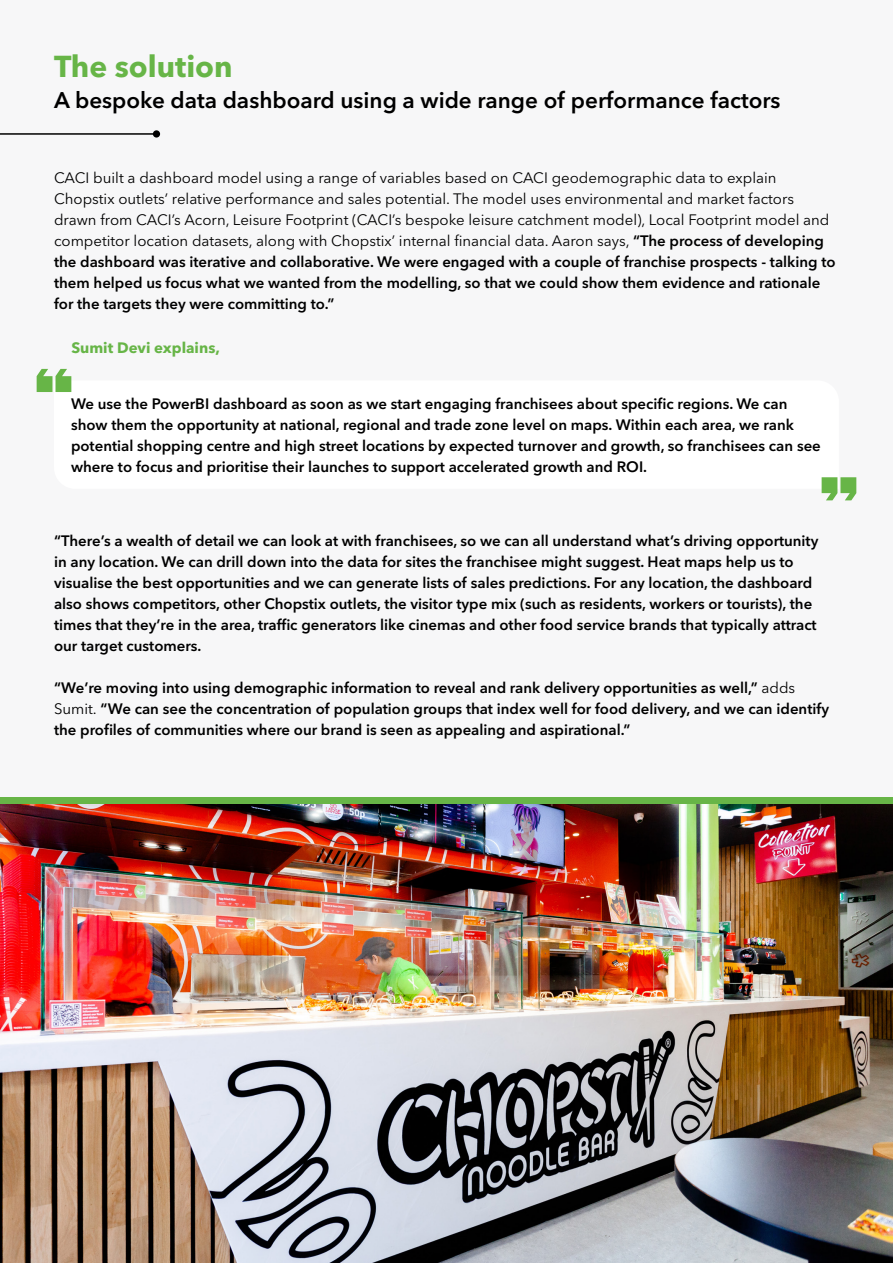
<style>
.page{position:relative;width:893px;height:1263px;background:#f7f7f8}
.page>*{position:absolute;margin:0;border:0;box-sizing:border-box;transform-origin:0 0}
.t1{font:700 30px "Avenir Next LT Pro";color:#67b547}
.t2{font:600 22.5px "Avenir Next LT Pro";color:#000}
.t3{font:600 15px/21px "Avenir Next LT Pro";color:#000}
.t4{font:15px/21px "Avenir Next LT Pro";color:#000}
.t5{font:700 15px "Avenir Next LT Pro";color:#67b547}
.s1{font-weight:600}
.s2{font-weight:400}
</style>
<div class="page">
<img style="left:0;top:804px;width:893px;height:459px">
<hr style="left:0;top:133px;width:156px;height:2px;background:#000">
<div style="left:153px;top:130px;width:7px;height:8px;background:#000;border-radius:50%"></div>
<div style="left:0;top:798px;width:893px;height:6px;background:#67b547"></div>
<svg style="left:37px;top:369px;width:34px;height:23px"></svg>
<svg style="left:822px;top:477px;width:34px;height:23px"></svg>
<h1 class="t1" style="left:54px;top:48px;width:180px">The solution</h1>
<h2 class="t2" style="left:54px;top:86px;width:728px">A bespoke data dashboard using a wide range of performance factors</h2>
<p class="t4" style="left:54px;top:167px;width:783px">CACI built a dashboard model using a range of variables based on CACI geodemographic data to explain Chopstix outlets’ relative performance and sales potential. The model uses environmental and market factors drawn from CACI’s Acorn, Leisure Footprint (CACI’s bespoke leisure catchment model), Local Footprint model and competitor location datasets, along with Chopstix’ internal financial data. Aaron says, <span class="s1">“The process of developing the dashboard was iterative and collaborative. We were engaged with a couple of franchise prospects - talking to them helped us focus what we wanted from the modelling, so that we could show them evidence and rationale for the targets they were committing to.”</span></p>
<p class="t5" style="left:71px;top:339px;width:150px">Sumit Devi explains,</p>
<p class="t3" style="left:71px;top:393px;width:751px">We use the PowerBI dashboard as soon as we start engaging franchisees about specific regions. We can show them the opportunity at national, regional and trade zone level on maps. Within each area, we rank potential shopping centre and high street locations by expected turnover and growth, so franchisees can see where to focus and prioritise their launches to support accelerated growth and ROI.</p>
<p class="t3" style="left:54px;top:530px;width:766px">“There’s a wealth of detail we can look at with franchisees, so we can all understand what’s driving opportunity in any location. We can drill down into the data for sites the franchisee might suggest. Heat maps help us to visualise the best opportunities and we can generate lists of sales predictions. For any location, the dashboard also shows competitors, other Chopstix outlets, the visitor type mix (such as residents, workers or tourists), the times that they’re in the area, traffic generators like cinemas and other food service brands that typically attract our target customers.</p>
<p class="t3" style="left:54px;top:677px;width:776px">“We’re moving into using demographic information to reveal and rank delivery opportunities as well,” <span class="s2">adds<br>Sumit.</span> “We can see the concentration of population groups that index well for food delivery, and we can identify the profiles of communities where our brand is seen as appealing and aspirational.”</p>
</div>
